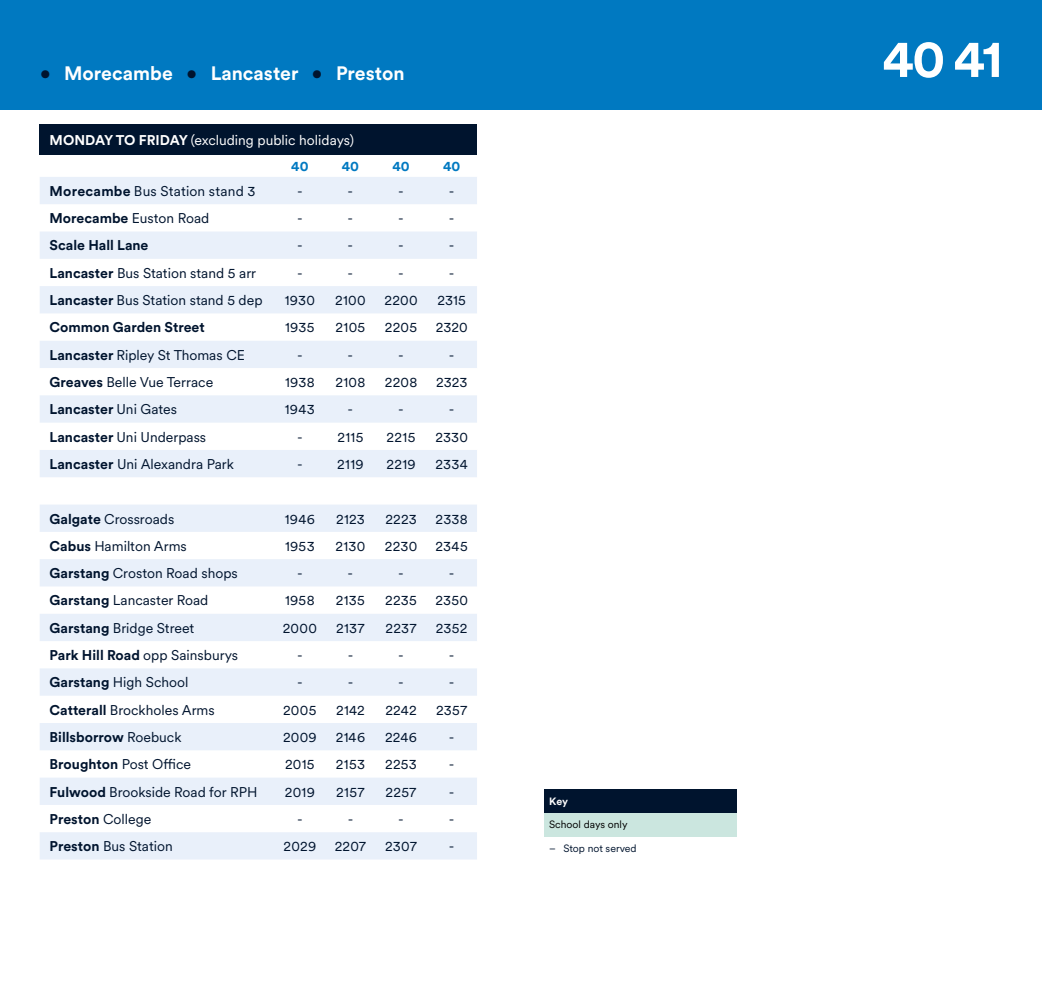
<style>
.page{position:relative;width:1042px;height:983px;background:#fff}
.page>*{position:absolute;margin:0;border:0;box-sizing:border-box;transform-origin:0 0}
.t1{font:700 52.5px "Stagecoach Circular";color:#fff}
.t2{font:700 19.25px "Stagecoach Circular";color:#fff}
.t3{font:14px "Stagecoach Circular";color:#00142e}
.t4{font:700 14px "Stagecoach Circular";color:#00142e}
.t5{font:14px/26.4px "Stagecoach Circular";color:#fff}
.t6{font:700 14px "Stagecoach Circular";color:#0079c1}
.t7{font:10.5px "Stagecoach Circular";color:#000}
.t8{font:10.5px "Stagecoach Circular";color:#00142e}
.t9{font:700 10.5px "Stagecoach Circular";color:#fff}
.s1{color:#00142e}
.s2{font-weight:700}
.s3{font-weight:700;color:#0079c1}
.s4{font-weight:400}
</style>
<div class="page">
<div style="left:0;top:0;width:1042px;height:109px;background:#0079c1"></div>
<div style="left:40px;top:124px;width:437px;height:30px;background:#00142e"></div>
<svg style="left:40px;top:177px;width:437px;height:682px;fill:#e9f0fa"></svg>
<div style="left:544px;top:789px;width:192px;height:23px;background:#00142e"></div>
<div style="left:544px;top:812px;width:192px;height:24px;background:#cbe6df"></div>
<h2 class="t2" style="left:40px;top:60px;width:366px"><span class="s1">•</span> Morecambe <span class="s1">•</span> Lancaster <span class="s1">•</span> Preston</h2>
<p class="t5" style="left:291px;top:126px;width:64px;text-indent:-242px"><span class="s2">MONDAY TO FRIDAY</span> (excluding public holidays)<br><span class="s3">40</span></p>
<p class="t6" style="left:342px;top:156px;width:19px">40</p>
<p class="t6" style="left:392px;top:156px;width:19px">40</p>
<p class="t6" style="left:443px;top:156px;width:19px">40</p>
<p class="t3" style="left:50px;top:181px;width:207px"><span class="s2">Morecambe</span> Bus Station stand 3</p>
<p class="t3" style="left:297px;top:181px;width:7px">-</p>
<p class="t3" style="left:348px;top:181px;width:7px">-</p>
<p class="t3" style="left:398px;top:181px;width:7px">-</p>
<p class="t3" style="left:449px;top:181px;width:7px">-</p>
<p class="t3" style="left:50px;top:209px;width:161px"><span class="s2">Morecambe</span> Euston Road</p>
<p class="t3" style="left:297px;top:209px;width:7px">-</p>
<p class="t3" style="left:348px;top:209px;width:7px">-</p>
<p class="t3" style="left:398px;top:209px;width:7px">-</p>
<p class="t3" style="left:449px;top:209px;width:7px">-</p>
<p class="t4" style="left:50px;top:236px;width:100px">Scale Hall Lane</p>
<p class="t3" style="left:297px;top:236px;width:7px">-</p>
<p class="t3" style="left:348px;top:236px;width:7px">-</p>
<p class="t3" style="left:398px;top:236px;width:7px">-</p>
<p class="t3" style="left:449px;top:236px;width:7px">-</p>
<p class="t3" style="left:50px;top:263px;width:208px"><span class="s2">Lancaster</span> Bus Station stand 5 arr</p>
<p class="t3" style="left:297px;top:263px;width:7px">-</p>
<p class="t3" style="left:348px;top:263px;width:7px">-</p>
<p class="t3" style="left:398px;top:263px;width:7px">-</p>
<p class="t3" style="left:449px;top:263px;width:7px">-</p>
<p class="t3" style="left:50px;top:291px;width:214px"><span class="s2">Lancaster</span> Bus Station stand 5 dep</p>
<p class="t3" style="left:285px;top:291px;width:32px">1930</p>
<p class="t3" style="left:335px;top:291px;width:32px">2100</p>
<p class="t3" style="left:384px;top:291px;width:35px">2200</p>
<p class="t3" style="left:437px;top:291px;width:30px">2315</p>
<p class="t4" style="left:50px;top:318px;width:157px">Common Garden Street</p>
<p class="t3" style="left:285px;top:318px;width:31px">1935</p>
<p class="t3" style="left:335px;top:318px;width:31px">2105</p>
<p class="t3" style="left:385px;top:318px;width:34px">2205</p>
<p class="t3" style="left:436px;top:318px;width:33px">2320</p>
<p class="t3" style="left:50px;top:345px;width:197px"><span class="s2">Lancaster</span> Ripley St Thomas CE</p>
<p class="t3" style="left:297px;top:345px;width:7px">-</p>
<p class="t3" style="left:348px;top:345px;width:7px">-</p>
<p class="t3" style="left:398px;top:345px;width:7px">-</p>
<p class="t3" style="left:449px;top:345px;width:7px">-</p>
<p class="t3" style="left:50px;top:372px;width:165px"><span class="s2">Greaves</span> Belle Vue Terrace</p>
<p class="t3" style="left:285px;top:372px;width:31px">1938</p>
<p class="t3" style="left:335px;top:372px;width:31px">2108</p>
<p class="t3" style="left:385px;top:372px;width:34px">2208</p>
<p class="t3" style="left:436px;top:372px;width:33px">2323</p>
<p class="t4" style="left:50px;top:399px;width:129px">Lancaster <span class="s4">Uni Gates</span></p>
<p class="t3" style="left:285px;top:400px;width:32px">1943</p>
<p class="t3" style="left:348px;top:400px;width:7px">-</p>
<p class="t3" style="left:398px;top:400px;width:7px">-</p>
<p class="t3" style="left:449px;top:400px;width:7px">-</p>
<p class="t3" style="left:50px;top:427px;width:158px"><span class="s2">Lancaster</span> Uni Underpass</p>
<p class="t3" style="left:297px;top:427px;width:7px">-</p>
<p class="t3" style="left:337px;top:427px;width:27px">2115</p>
<p class="t3" style="left:387px;top:427px;width:30px">2215</p>
<p class="t3" style="left:435px;top:427px;width:34px">2330</p>
<p class="t3" style="left:50px;top:454px;width:186px"><span class="s2">Lancaster</span> Uni Alexandra Park</p>
<p class="t3" style="left:297px;top:454px;width:7px">-</p>
<p class="t3" style="left:337px;top:454px;width:28px">2119</p>
<p class="t3" style="left:386px;top:454px;width:31px">2219</p>
<p class="t3" style="left:435px;top:454px;width:34px">2334</p>
<p class="t3" style="left:50px;top:509px;width:126px"><span class="s2">Galgate</span> Crossroads</p>
<p class="t3" style="left:285px;top:509px;width:32px">1946</p>
<p class="t3" style="left:336px;top:509px;width:30px">2123</p>
<p class="t3" style="left:385px;top:509px;width:33px">2223</p>
<p class="t3" style="left:436px;top:509px;width:34px">2338</p>
<p class="t3" style="left:50px;top:536px;width:139px"><span class="s2">Cabus</span> Hamilton Arms</p>
<p class="t3" style="left:285px;top:536px;width:31px">1953</p>
<p class="t3" style="left:335px;top:536px;width:31px">2130</p>
<p class="t3" style="left:385px;top:536px;width:34px">2230</p>
<p class="t3" style="left:435px;top:536px;width:34px">2345</p>
<p class="t3" style="left:50px;top:563px;width:190px"><span class="s2">Garstang</span> Croston Road shops</p>
<p class="t3" style="left:297px;top:563px;width:7px">-</p>
<p class="t3" style="left:348px;top:563px;width:7px">-</p>
<p class="t3" style="left:398px;top:563px;width:7px">-</p>
<p class="t3" style="left:449px;top:563px;width:7px">-</p>
<p class="t3" style="left:50px;top:591px;width:160px"><span class="s2">Garstang</span> Lancaster Road</p>
<p class="t3" style="left:285px;top:591px;width:31px">1958</p>
<p class="t3" style="left:336px;top:591px;width:31px">2135</p>
<p class="t3" style="left:385px;top:591px;width:33px">2235</p>
<p class="t3" style="left:435px;top:591px;width:34px">2350</p>
<p class="t3" style="left:50px;top:618px;width:146px"><span class="s2">Garstang</span> Bridge Street</p>
<p class="t3" style="left:283px;top:618px;width:36px">2000</p>
<p class="t3" style="left:336px;top:618px;width:30px">2137</p>
<p class="t3" style="left:385px;top:618px;width:33px">2237</p>
<p class="t3" style="left:436px;top:618px;width:33px">2352</p>
<p class="t3" style="left:50px;top:645px;width:190px"><span class="s2">Park Hill Road</span> opp Sainsburys</p>
<p class="t3" style="left:297px;top:645px;width:7px">-</p>
<p class="t3" style="left:348px;top:645px;width:7px">-</p>
<p class="t3" style="left:398px;top:645px;width:7px">-</p>
<p class="t3" style="left:449px;top:645px;width:7px">-</p>
<p class="t3" style="left:50px;top:673px;width:140px"><span class="s2">Garstang</span> High School</p>
<p class="t3" style="left:297px;top:673px;width:7px">-</p>
<p class="t3" style="left:348px;top:673px;width:7px">-</p>
<p class="t3" style="left:398px;top:673px;width:7px">-</p>
<p class="t3" style="left:449px;top:673px;width:7px">-</p>
<p class="t3" style="left:50px;top:700px;width:167px"><span class="s2">Catterall</span> Brockholes Arms</p>
<p class="t3" style="left:283px;top:700px;width:35px">2005</p>
<p class="t3" style="left:336px;top:700px;width:30px">2142</p>
<p class="t3" style="left:385px;top:700px;width:33px">2242</p>
<p class="t3" style="left:436px;top:700px;width:33px">2357</p>
<p class="t4" style="left:50px;top:727px;width:133px">Billsborrow <span class="s4">Roebuck</span></p>
<p class="t3" style="left:283px;top:727px;width:35px">2009</p>
<p class="t3" style="left:336px;top:727px;width:31px">2146</p>
<p class="t3" style="left:385px;top:727px;width:34px">2246</p>
<p class="t3" style="left:449px;top:727px;width:7px">-</p>
<p class="t3" style="left:50px;top:754px;width:143px"><span class="s2">Broughton</span> Post Office</p>
<p class="t3" style="left:285px;top:754px;width:31px">2015</p>
<p class="t3" style="left:336px;top:754px;width:31px">2153</p>
<p class="t3" style="left:385px;top:754px;width:33px">2253</p>
<p class="t3" style="left:449px;top:754px;width:7px">-</p>
<p class="t3" style="left:50px;top:782px;width:209px"><span class="s2">Fulwood</span> Brookside Road for RPH</p>
<p class="t3" style="left:285px;top:782px;width:31px">2019</p>
<p class="t3" style="left:336px;top:782px;width:30px">2157</p>
<p class="t3" style="left:386px;top:782px;width:32px">2257</p>
<p class="t3" style="left:449px;top:782px;width:7px">-</p>
<p class="t4" style="left:50px;top:809px;width:103px">Preston <span class="s4">College</span></p>
<p class="t3" style="left:297px;top:809px;width:7px">-</p>
<p class="t3" style="left:348px;top:809px;width:7px">-</p>
<p class="t3" style="left:398px;top:809px;width:7px">-</p>
<p class="t3" style="left:449px;top:809px;width:7px">-</p>
<p class="t3" style="left:50px;top:836px;width:125px"><span class="s2">Preston</span> Bus Station</p>
<p class="t3" style="left:283px;top:836px;width:34px">2029</p>
<p class="t3" style="left:335px;top:836px;width:33px">2207</p>
<p class="t3" style="left:385px;top:836px;width:33px">2307</p>
<p class="t3" style="left:449px;top:836px;width:7px">-</p>
<p class="t9" style="left:549px;top:794px;width:21px">Key</p>
<p class="t7" style="left:549px;top:817px;width:80px">School days only</p>
<p class="t8" style="left:549px;top:840px;width:89px">– Stop not served</p>
<h1 class="t1" style="left:882px;top:22px;width:121px">40 41</h1>
</div>
